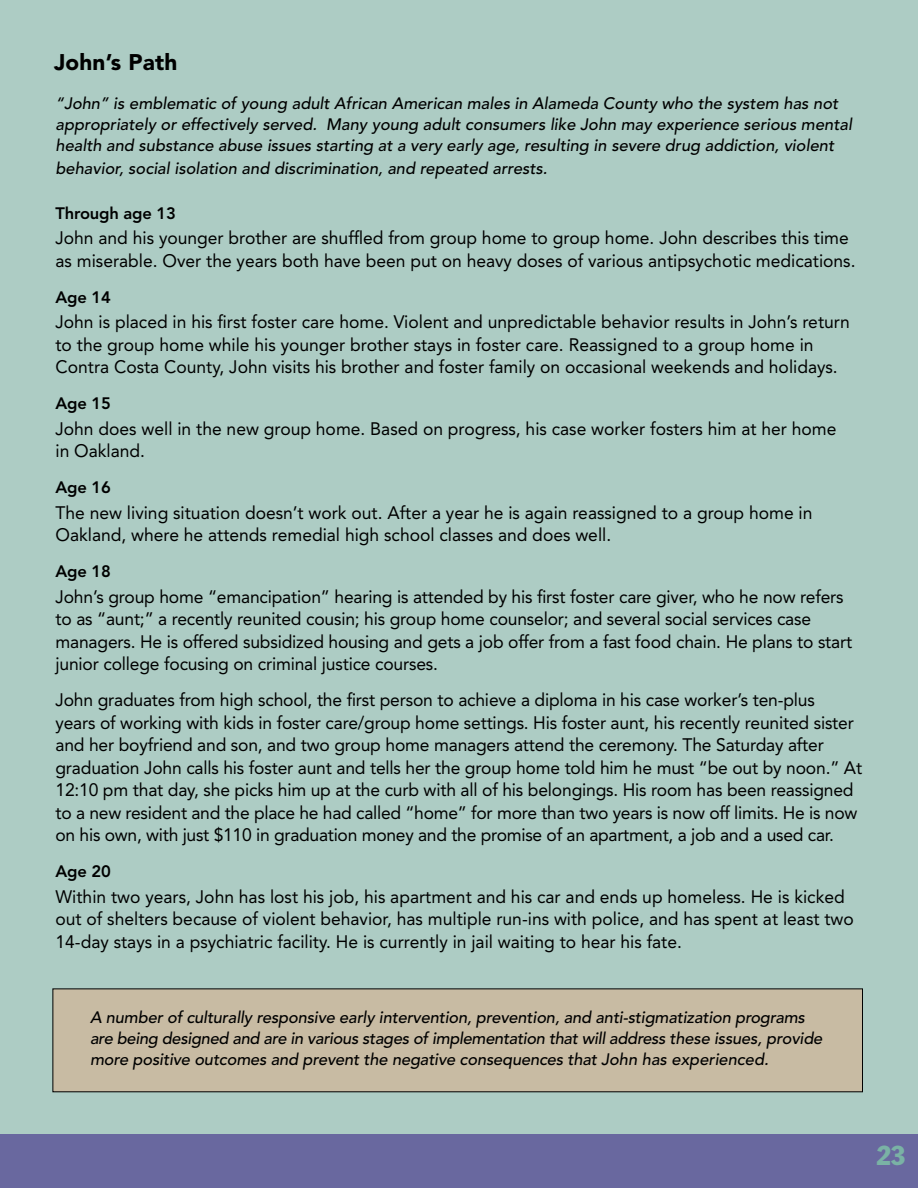
<style>
.page{position:relative;width:918px;height:1188px;background:#fff}
.page>*{position:absolute;margin:0;border:0;box-sizing:border-box;transform-origin:0 0}
.t1{font:condensed 27px "Franklin Gothic";color:#7ab2a5}
.t2{font:900 22.5px "Avenir";letter-spacing:.01em;color:#000}
.t3{font:18px/22.5px "Avenir";letter-spacing:-.01em;color:#000}
.t4{font:italic 500 16.5px/21px "Avenir";color:#000}
.t5{font:800 16.5px "Avenir";letter-spacing:-.01em;color:#000}
</style>
<div class="page">
<div style="left:0;top:1134px;width:918px;height:54px;background:#69689f"></div>
<div style="left:0;top:0;width:918px;height:1134px;background:#adccc4"></div>
<div style="left:53px;top:989px;width:809px;height:103px;background:#c8bba3"></div>
<div style="left:52px;top:988px;width:811px;height:104px;border:1px solid #000"></div>
<p class="t2" style="left:54px;top:48px;width:125px">John’s Path</p>
<p class="t4" style="left:56px;top:93px;width:798px">“John” is emblematic of young adult African American males in Alameda County who the system has not appropriately or effectively served. Many young adult consumers like John may experience serious mental health and substance abuse issues starting at a very early age, resulting in severe drug addiction, violent</p>
<p class="t4" style="left:56px;top:158px;width:494px">behavior, social isolation and discrimination, and repeated arrests.</p>
<p class="t5" style="left:56px;top:203px;width:122px">Through age 13</p>
<p class="t3" style="left:56px;top:227px;width:802px">John and his younger brother are shuffled from group home to group home. John describes this time as miserable. Over the years both have been put on heavy doses of various antipsychotic medications.</p>
<p class="t5" style="left:56px;top:287px;width:57px">Age 14</p>
<p class="t3" style="left:56px;top:311px;width:796px">John is placed in his first foster care home. Violent and unpredictable behavior results in John’s return to the group home while his younger brother stays in foster care. Reassigned to a group home in<br>Contra Costa County, John visits his brother and foster family on occasional weekends and holidays.</p>
<p class="t5" style="left:56px;top:394px;width:57px">Age 15</p>
<p class="t3" style="left:56px;top:417px;width:783px">John does well in the new group home. Based on progress, his case worker fosters him at her home in Oakland.</p>
<p class="t5" style="left:56px;top:478px;width:57px">Age 16</p>
<p class="t3" style="left:56px;top:501px;width:759px">The new living situation doesn’t work out. After a year he is again reassigned to a group home in<br>Oakland, where he attends remedial high school classes and does well.</p>
<p class="t5" style="left:56px;top:562px;width:57px">Age 18</p>
<p class="t3" style="left:56px;top:585px;width:798px">John’s group home “emancipation” hearing is attended by his first foster care giver, who he now refers to as “aunt;” a recently reunited cousin; his group home counselor; and several social services case managers. He is offered subsidized housing and gets a job offer from a fast food chain. He plans to start junior college focusing on criminal justice courses.</p>
<p class="t3" style="left:56px;top:689px;width:808px">John graduates from high school, the first person to achieve a diploma in his case worker’s ten-plus<br>years of working with kids in foster care/group home settings. His foster aunt, his recently reunited sister and her boyfriend and son, and two group home managers attend the ceremony. The Saturday after graduation John calls his foster aunt and tells her the group home told him he must “be out by noon.” At 12:10 pm that day, she picks him up at the curb with all of his belongings. His room has been reassigned to a new resident and the place he had called “home” for more than two years is now off limits. He is now on his own, with just $110 in graduation money and the promise of an apartment, a job and a used car.</p>
<p class="t5" style="left:56px;top:862px;width:57px">Age 20</p>
<p class="t3" style="left:56px;top:885px;width:800px">Within two years, John has lost his job, his apartment and his car and ends up homeless. He is kicked out of shelters because of violent behavior, has multiple run-ins with police, and has spent at least two<br>14-day stays in a psychiatric facility. He is currently in jail waiting to hear his fate.</p>
<p class="t4" style="left:90px;top:1007px;width:734px">A number of culturally responsive early intervention, prevention, and anti-stigmatization programs are being designed and are in various stages of implementation that will address these issues, provide more positive outcomes and prevent the negative consequences that John has experienced.</p>
<h1 class="t1" style="left:877px;top:1139px;width:30px">23</h1>
</div>
